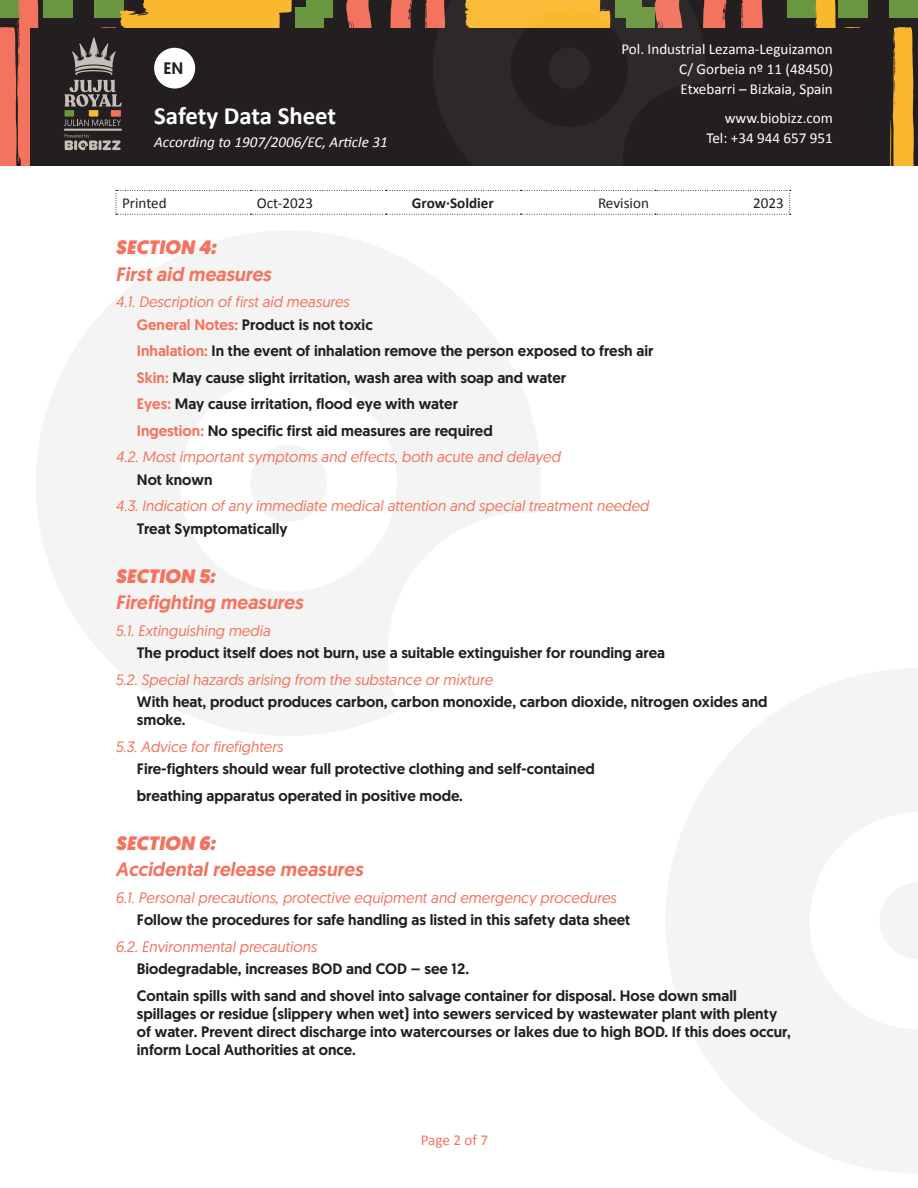
<style>
.page{position:relative;width:918px;height:1188px;background:#fff}
.page>*{position:absolute;margin:0;border:0;box-sizing:border-box;transform-origin:0 0}
.t1{font:700 24.9px "Calibri";letter-spacing:-.005em;color:#fff}
.Paragraph_Style1{font:italic 500 19.5px "Geomanist";color:#f3735e}
.Paragraph_Style1-2{font:italic 900 19.5px "Geomanist";color:#f3735e}
.t2{font:500 16.65px "Geomanist";color:#231f20}
.Paragraph_Style1-3{font:500 15.15px/18px "Geomanist";color:#231f20}
.Paragraph_Style3{font:italic 15.15px "Geomanist";color:#f3735e}
.t3{font:15.15px/20px "Calibri";color:#fff;text-align:justify}
.t4{font:italic 15.15px "Calibri";color:#fff}
.t5{font:15.15px "Calibri";color:#231f20}
.t6{font:700 15.15px "Calibri";color:#231f20}
.Paragraph_Style1-4{font:15.15px "Calibri";letter-spacing:-.005em;color:#f3735e}
.s1{color:#f3735e}
</style>
<div class="page">
<div style="left:0;top:0;width:918px;height:166px;background:#231f20"></div>
<div style="left:43px;top:0;width:30px;height:18px;background:#69963e"></div>
<svg style="left:0;top:0;width:39px;height:166px;background:#d56c55"></svg>
<div style="left:787px;top:0;width:30px;height:18px;background:#69963e"></div>
<div style="left:889px;top:0;width:29px;height:18px;background:#69963e"></div>
<svg style="left:814px;top:0;width:54px;height:28px"></svg>
<svg style="left:890px;top:27px;width:24px;height:139px;background:#d19b2c"></svg>
<svg style="left:424px;top:0;width:9px;height:28px"></svg>
<svg style="left:390px;top:0;width:22px;height:28px"></svg>
<svg style="left:346px;top:0;width:26px;height:28px"></svg>
<div style="left:306px;top:0;width:27px;height:18px;background:#69963e"></div>
<div style="left:296px;top:7px;width:28px;height:29px;background:#69963e"></div>
<svg style="left:740px;top:0;width:23px;height:28px"></svg>
<svg style="left:706px;top:0;width:20px;height:28px"></svg>
<div style="left:30px;top:29px;width:858px;height:137px;background:#231f20"></div>
<svg style="left:36px;top:231px;width:505px;height:504px;fill:#f4f4f4"></svg>
<div style="left:250px;top:445px;width:77px;height:77px;background:#f4f4f4;border-radius:50%"></div>
<svg style="left:666px;top:669px;width:252px;height:504px;fill:#f4f4f4"></svg>
<svg style="left:879px;top:882px;width:39px;height:77px"></svg>
<svg style="left:433px;top:0;width:273px;height:190px"></svg>
<div style="left:549px;top:47px;width:41px;height:42px;background:#2d292a;border-radius:50%"></div>
<svg style="left:116px;top:190px;width:675px;height:25px"></svg>
<svg style="left:64px;top:0;width:228px;height:151px"></svg>
<p class="t2" style="left:164px;top:58px;width:21px">EN</p>
<h1 class="t1" style="left:154px;top:98px;width:184px">Safety Data Sheet</h1>
<p class="t4" style="left:154px;top:132px;width:235px">According to 1907/2006/EC, Article 31</p>
<p class="t3" style="left:679px;top:38px;width:155px;text-indent:-58px">Pol. Industrial Lezama-Leguizamon C/ Gorbeia nº 11 (48450)<br>Etxebarri – Bizkaia, Spain</p>
<p class="t3" style="left:706px;top:108px;width:128px;text-align:right">www.biobizz.com<br>Tel: +34 944 657 951</p>
<p class="t5" style="left:122px;top:193px;width:46px">Printed</p>
<p class="t5" style="left:257px;top:193px;width:58px">Oct-2023</p>
<p class="t6" style="left:412px;top:192px;width:84px">Grow·Soldier</p>
<p class="t5" style="left:598px;top:193px;width:52px">Revision</p>
<p class="t5" style="left:753px;top:193px;width:32px">2023</p>
<p class="Paragraph_Style1-2" style="left:116px;top:234px;width:102px">SECTION 4:</p>
<p class="Paragraph_Style1" style="left:116px;top:261px;width:157px">First aid measures</p>
<p class="Paragraph_Style3" style="left:116px;top:292px;width:235px">4.1. Description of first aid measures</p>
<p class="Paragraph_Style1-3" style="left:137px;top:315px;width:237px"><span class="s1">General Notes:</span> Product is not toxic</p>
<p class="Paragraph_Style1-3" style="left:137px;top:342px;width:518px"><span class="s1">Inhalation:</span> In the event of inhalation remove the person exposed to fresh air</p>
<p class="Paragraph_Style1-3" style="left:137px;top:368px;width:431px"><span class="s1">Skin:</span> May cause slight irritation, wash area with soap and water</p>
<p class="Paragraph_Style1-3" style="left:137px;top:395px;width:323px"><span class="s1">Eyes:</span> May cause irritation, flood eye with water</p>
<p class="Paragraph_Style1-3" style="left:137px;top:421px;width:357px"><span class="s1">Ingestion:</span> No specific first aid measures are required</p>
<p class="Paragraph_Style3" style="left:116px;top:447px;width:446px">4.2. Most important symptoms and effects, both acute and delayed</p>
<p class="Paragraph_Style1-3" style="left:137px;top:470px;width:77px">Not known</p>
<p class="Paragraph_Style3" style="left:116px;top:496px;width:535px">4.3. Indication of any immediate medical attention and special treatment needed</p>
<p class="Paragraph_Style1-3" style="left:137px;top:519px;width:152px">Treat Symptomatically</p>
<p class="Paragraph_Style1-2" style="left:116px;top:563px;width:101px">SECTION 5:</p>
<p class="Paragraph_Style1" style="left:116px;top:590px;width:189px">Firefighting measures</p>
<p class="Paragraph_Style3" style="left:116px;top:621px;width:156px">5.1. Extinguishing media</p>
<p class="Paragraph_Style1-3" style="left:137px;top:644px;width:530px">The product itself does not burn, use a suitable extinguisher for rounding area</p>
<p class="Paragraph_Style3" style="left:116px;top:670px;width:378px">5.2. Special hazards arising from the substance or mixture</p>
<p class="Paragraph_Style1-3" style="left:137px;top:693px;width:632px">With heat, product produces carbon, carbon monoxide, carbon dioxide, nitrogen oxides and smoke.</p>
<p class="Paragraph_Style3" style="left:116px;top:737px;width:169px">5.3. Advice for firefighters</p>
<p class="Paragraph_Style1-3" style="left:137px;top:760px;width:460px">Fire-fighters should wear full protective clothing and self-contained</p>
<p class="Paragraph_Style1-3" style="left:137px;top:787px;width:328px">breathing apparatus operated in positive mode.</p>
<p class="Paragraph_Style1-2" style="left:116px;top:830px;width:101px">SECTION 6:</p>
<p class="Paragraph_Style1" style="left:116px;top:857px;width:249px">Accidental release measures</p>
<p class="Paragraph_Style3" style="left:116px;top:888px;width:502px">6.1. Personal precautions, protective equipment and emergency procedures</p>
<p class="Paragraph_Style1-3" style="left:137px;top:911px;width:495px">Follow the procedures for safe handling as listed in this safety data sheet</p>
<p class="Paragraph_Style3" style="left:116px;top:937px;width:203px">6.2. Environmental precautions</p>
<p class="Paragraph_Style1-3" style="left:137px;top:960px;width:334px">Biodegradable, increases BOD and COD – see 12.</p>
<p class="Paragraph_Style1-3" style="left:137px;top:987px;width:655px">Contain spills with sand and shovel into salvage container for disposal. Hose down small spillages or residue (slippery when wet) into sewers serviced by wastewater plant with plenty of water. Prevent direct discharge into watercourses or lakes due to high BOD. If this does occur, inform Local Authorities at once.</p>
<p class="Paragraph_Style1-4" style="left:421px;top:1131px;width:69px">Page 2 of 7</p>
</div>
